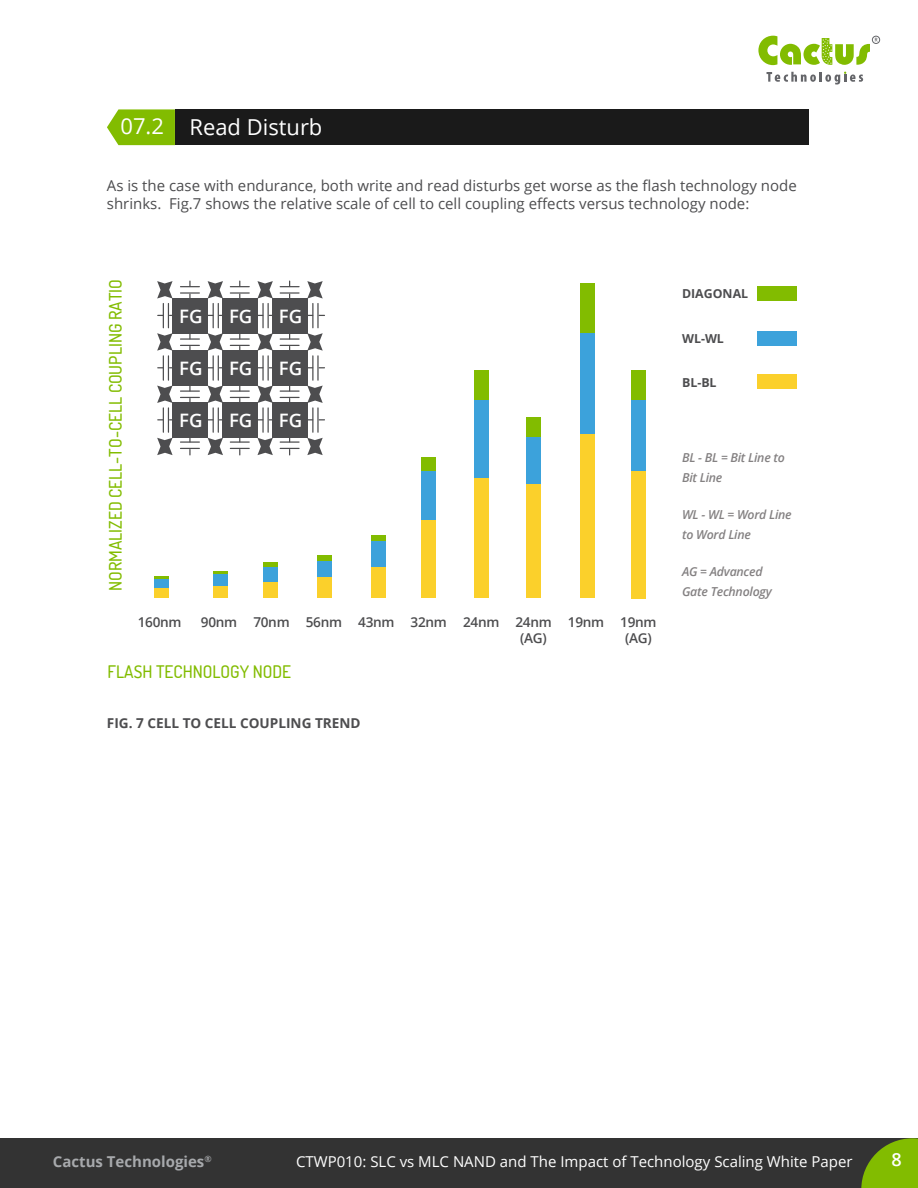
<style>
.page{position:relative;width:918px;height:1188px;background:#fff}
.page>*{position:absolute;margin:0;border:0;box-sizing:border-box;transform-origin:0 0}
.t1{font:21.9px "Open Sans";color:#fff}
.t2{font:600 18.6px "Open Sans";color:#fff}
.t3{font:600 18px "Open Sans";color:#fff}
.t4{font:500 17.25px "Dosis";color:#82bc00}
.t5{font:15px/18px "Open Sans";color:#4d4d4f}
.t6{font:15px "Open Sans";color:#fff}
.t7{font:700 15px "Open Sans";color:#a7a9ac}
.t8{font:600 13.65px "Open Sans";letter-spacing:-.02em;color:#4d4d4f}
.t9{font:700 13.65px "Open Sans";color:#4d4d4f}
.t10{font:italic 600 12.3px/19.8px "Open Sans";letter-spacing:-.02em;color:#848182}
.t11{font:700 12.3px "Open Sans";color:#4d4d4f}
.t12{font:600 8.7px "Open Sans";color:#a7a9ac}
</style>
<div class="page">
<div style="left:0;top:1138px;width:918px;height:50px;background:#333"></div>
<svg style="left:861px;top:1138px;width:57px;height:50px"></svg>
<svg style="left:767px;top:72px;width:96px;height:13px"></svg>
<svg style="left:758px;top:36px;width:120px;height:29px"></svg>
<div style="left:872px;top:36px;width:8px;height:8px;border:1px solid #646569;border-radius:50%"></div>
<div style="left:757px;top:286px;width:40px;height:14px;background:#82bc00"></div>
<div style="left:757px;top:331px;width:40px;height:14px;background:#3ca2db"></div>
<div style="left:757px;top:375px;width:40px;height:14px;background:#fbd02b"></div>
<hr style="left:154px;top:576px;width:15px;height:3px;background:#82bc00">
<div style="left:154px;top:579px;width:15px;height:10px;background:#3ca2db"></div>
<div style="left:154px;top:589px;width:15px;height:9px;background:#fbd02b"></div>
<svg style="left:214px;top:571px;width:14px;height:4px"></svg>
<div style="left:214px;top:575px;width:14px;height:12px;background:#3ca2db"></div>
<div style="left:214px;top:586px;width:14px;height:12px;background:#fbd02b"></div>
<div style="left:263px;top:562px;width:14px;height:5px;background:#82bc00"></div>
<div style="left:263px;top:567px;width:14px;height:16px;background:#3ca2db"></div>
<div style="left:263px;top:582px;width:14px;height:16px;background:#fbd02b"></div>
<div style="left:317px;top:555px;width:15px;height:6px;background:#82bc00"></div>
<div style="left:317px;top:561px;width:15px;height:17px;background:#3ca2db"></div>
<div style="left:317px;top:578px;width:15px;height:20px;background:#fbd02b"></div>
<div style="left:372px;top:535px;width:14px;height:7px;background:#82bc00"></div>
<div style="left:372px;top:541px;width:14px;height:26px;background:#3ca2db"></div>
<div style="left:372px;top:567px;width:14px;height:31px;background:#fbd02b"></div>
<div style="left:421px;top:457px;width:15px;height:17px;background:#82bc00"></div>
<div style="left:421px;top:471px;width:15px;height:65px;background:#3ca2db"></div>
<div style="left:421px;top:521px;width:15px;height:77px;background:#fbd02b"></div>
<div style="left:474px;top:370px;width:15px;height:31px;background:#82bc00"></div>
<div style="left:474px;top:401px;width:15px;height:77px;background:#3ca2db"></div>
<div style="left:474px;top:478px;width:15px;height:120px;background:#fbd02b"></div>
<div style="left:631px;top:370px;width:15px;height:31px;background:#82bc00"></div>
<div style="left:631px;top:401px;width:15px;height:70px;background:#3ca2db"></div>
<div style="left:631px;top:471px;width:15px;height:127px;background:#fbd02b"></div>
<div style="left:580px;top:283px;width:14px;height:50px;background:#82bc00"></div>
<div style="left:580px;top:333px;width:14px;height:102px;background:#3ca2db"></div>
<div style="left:580px;top:435px;width:14px;height:163px;background:#fbd02b"></div>
<div style="left:526px;top:418px;width:15px;height:20px;background:#82bc00"></div>
<div style="left:526px;top:437px;width:15px;height:47px;background:#3ca2db"></div>
<div style="left:526px;top:484px;width:15px;height:114px;background:#fbd02b"></div>
<div style="left:173px;top:298px;width:35px;height:35px;background:#4d4d4f"></div>
<div style="left:173px;top:351px;width:35px;height:35px;background:#4d4d4f"></div>
<div style="left:173px;top:403px;width:35px;height:35px;background:#4d4d4f"></div>
<div style="left:222px;top:298px;width:35px;height:35px;background:#4d4d4f"></div>
<div style="left:222px;top:351px;width:35px;height:35px;background:#4d4d4f"></div>
<div style="left:222px;top:403px;width:35px;height:35px;background:#4d4d4f"></div>
<div style="left:272px;top:298px;width:35px;height:35px;background:#4d4d4f"></div>
<div style="left:272px;top:351px;width:35px;height:35px;background:#4d4d4f"></div>
<div style="left:272px;top:403px;width:35px;height:35px;background:#4d4d4f"></div>
<svg style="left:181px;top:281px;width:18px;height:17px"></svg>
<svg style="left:181px;top:333px;width:18px;height:18px"></svg>
<svg style="left:181px;top:386px;width:18px;height:17px"></svg>
<svg style="left:181px;top:438px;width:18px;height:17px"></svg>
<svg style="left:157px;top:386px;width:18px;height:46px"></svg>
<svg style="left:157px;top:438px;width:16px;height:17px"></svg>
<svg style="left:157px;top:281px;width:18px;height:99px"></svg>
<svg style="left:208px;top:386px;width:41px;height:69px"></svg>
<svg style="left:208px;top:281px;width:41px;height:99px"></svg>
<svg style="left:257px;top:386px;width:42px;height:69px"></svg>
<svg style="left:257px;top:281px;width:42px;height:99px"></svg>
<svg style="left:307px;top:386px;width:18px;height:46px"></svg>
<svg style="left:307px;top:438px;width:16px;height:17px"></svg>
<svg style="left:307px;top:281px;width:18px;height:99px"></svg>
<div style="left:175px;top:109px;width:634px;height:36px;background:#1a1a1a"></div>
<svg style="left:107px;top:109px;width:68px;height:36px;background:#8dc218"></svg>
<h1 class="t1" style="left:121px;top:112px;width:203px">07.2 Read Disturb</h1>
<p class="t5" style="left:107px;top:177px;width:691px">As is the case with endurance, both write and read disturbs get worse as the flash technology node shrinks. Fig.7 shows the relative scale of cell to cell coupling effects versus technology node:</p>
<p class="t4" style="left:104px;top:591px;width:313px;rotate:-90deg">NORMALIZED CELL-TO-CELL COUPLING RATIO</p>
<p class="t2" style="left:179px;top:303px;width:25px">FG</p>
<p class="t2" style="left:179px;top:356px;width:25px">FG</p>
<p class="t2" style="left:179px;top:408px;width:25px">FG</p>
<p class="t2" style="left:229px;top:303px;width:25px">FG</p>
<p class="t2" style="left:229px;top:356px;width:25px">FG</p>
<p class="t2" style="left:229px;top:408px;width:25px">FG</p>
<p class="t2" style="left:279px;top:303px;width:25px">FG</p>
<p class="t2" style="left:279px;top:356px;width:25px">FG</p>
<p class="t2" style="left:279px;top:408px;width:25px">FG</p>
<p class="t8" style="left:138px;top:613px;width:45px">160nm</p>
<p class="t8" style="left:201px;top:613px;width:457px">90nm 70nm 56nm 43nm 32nm 24nm 24nm 19nm 19nm</p>
<p class="t8" style="left:520px;top:628px;width:28px">(AG)</p>
<p class="t8" style="left:625px;top:628px;width:28px">(AG)</p>
<p class="t4" style="left:108px;top:661px;width:185px">FLASH TECHNOLOGY NODE</p>
<p class="t9" style="left:107px;top:713px;width:255px">FIG. 7 CELL TO CELL COUPLING TREND</p>
<p class="t11" style="left:682px;top:285px;width:68px">DIAGONAL</p>
<p class="t11" style="left:682px;top:329px;width:43px">WL-WL</p>
<p class="t11" style="left:682px;top:374px;width:36px">BL-BL</p>
<p class="t10" style="left:682px;top:448px;width:104px">BL - BL = Bit Line to<br>Bit Line</p>
<p class="t10" style="left:682px;top:505px;width:111px">WL - WL = Word Line to Word Line</p>
<p class="t10" style="left:682px;top:561px;width:91px">AG = Advanced<br>Gate Technology</p>
<p class="t12" style="left:204px;top:1152px;width:9px">®</p>
<p class="t3" style="left:891px;top:1148px;width:12px">8</p>
<p class="t7" style="left:53px;top:1151px;width:153px">Cactus Technologies</p>
<p class="t6" style="left:296px;top:1151px;width:558px">CTWP010: SLC vs MLC NAND and The Impact of Technology Scaling White Paper</p>
</div>
